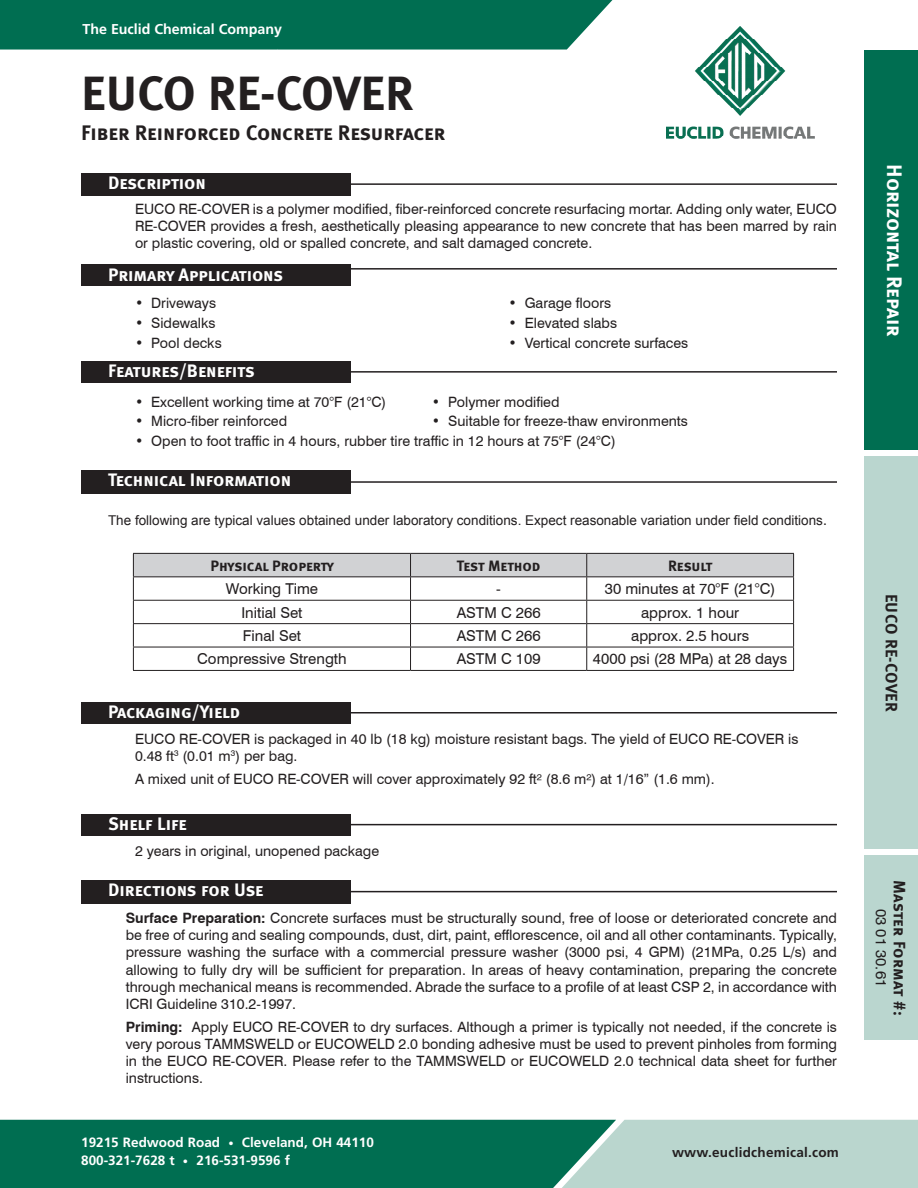
<style>
.page{position:relative;width:918px;height:1188px;background:#fff}
.page>*{position:absolute;margin:0;border:0;box-sizing:border-box;transform-origin:0 0}
.Heading_1{font:48px "Meta Bold Caps";color:#231f20}
.Heading_2{font:21px "Meta Bold Caps";color:#231f20}
.Heading_1-2{font:21px "Meta Bold Caps";letter-spacing:-.005em;color:#fff}
.SubHeading{font:18px "Meta Bold Caps";color:#fff}
.Side_Bar_Heading{font:16.5px "Meta Bold Caps";letter-spacing:.01em;color:#231f20}
.SideBar_Subhead{font:15px "Swiss 721 BT";color:#231f20}
.SideBar_Subhead-2{font:15px "Meta Bold Caps";letter-spacing:-.01em;color:#231f20}
.Side_Bar_Heading-2{font:15px "Swiss 721 BT";color:#231f20}
.Body_Copy{font:14.25px/17.2px "Swiss 721 BT";color:#231f20;text-align:justify}
.Bullet_Copy{font:14.25px "Swiss 721 BT";color:#231f20}
.t1{font:700 14.25px "Frutiger LT Std";color:#fff}
.Body_Copy-2{font:13.5px "Arial";color:#231f20}
.t2{font:700 13.5px "Frutiger LT Std";color:#fff}
.t3{font:700 13.5px "Frutiger LT Std";letter-spacing:.02em;color:#231f20}
.s1{font-style:italic}
.s2{font-family:"Swiss 721 BT";font-size:14.25px}
.s3{font-weight:700}
.s4{font-size:10.5px}
</style>
<div class="page">
<div style="left:864px;top:855px;width:54px;height:185px;background:#bad6cf"></div>
<div style="left:864px;top:457px;width:54px;height:392px;background:#bad6cf"></div>
<div style="left:864px;top:51px;width:54px;height:399px;background:#006e51"></div>
<img style="left:666px;top:26px;width:148px;height:113px">
<div style="left:0;top:0;width:612px;height:50px;background:#006e51"></div>
<svg style="left:0;top:1120px;width:918px;height:68px;background:#43947e"></svg>
<div style="left:81px;top:173px;width:270px;height:22px;background:#231f20"></div>
<hr style="left:340px;top:183px;width:497px;height:2px;background:#231f20">
<hr style="left:340px;top:268px;width:497px;height:2px;background:#231f20">
<div style="left:81px;top:264px;width:270px;height:22px;background:#231f20"></div>
<div style="left:81px;top:361px;width:270px;height:22px;background:#231f20"></div>
<hr style="left:340px;top:371px;width:497px;height:2px;background:#231f20">
<div style="left:81px;top:470px;width:270px;height:24px;background:#231f20"></div>
<hr style="left:340px;top:481px;width:497px;height:2px;background:#231f20">
<div style="left:81px;top:702px;width:270px;height:22px;background:#231f20"></div>
<hr style="left:340px;top:712px;width:497px;height:2px;background:#231f20">
<div style="left:81px;top:814px;width:270px;height:21px;background:#231f20"></div>
<hr style="left:340px;top:824px;width:497px;height:1px;background:#231f20">
<hr style="left:133px;top:670px;width:278px;height:1px;background:#231f20">
<hr style="left:411px;top:670px;width:176px;height:1px;background:#231f20">
<svg style="left:133px;top:553px;width:661px;height:117px"></svg>
<hr style="left:587px;top:647px;width:207px;height:1px;background:#231f20">
<hr style="left:587px;top:670px;width:207px;height:1px;background:#231f20">
<div style="left:81px;top:880px;width:270px;height:23px;background:#231f20"></div>
<hr style="left:340px;top:891px;width:497px;height:1px;background:#231f20">
<p class="t1" style="left:82px;top:21px;width:201px">The Euclid Chemical Company</p>
<p class="Heading_1" style="left:81px;top:65px;width:334px">EUCO RE-COVER</p>
<p class="Heading_2" style="left:81px;top:120px;width:366px">Fiber Reinforced Concrete Resurfacer</p>
<p class="SubHeading" style="left:108px;top:173px;width:99px">Description</p>
<p class="Body_Copy" style="left:135px;top:200px;width:704px">EUCO RE-COVER is a polymer modified, fiber-reinforced concrete resurfacing mortar. Adding only water, EUCO RE-COVER provides a fresh, aesthetically pleasing appearance to new concrete that has been marred by rain or plastic covering, old or spalled concrete, and salt damaged concrete.</p>
<p class="SubHeading" style="left:108px;top:264px;width:177px">Primary Applications</p>
<p class="Bullet_Copy" style="left:135px;top:294px;width:83px">• Driveways</p>
<p class="Bullet_Copy" style="left:135px;top:314px;width:82px">• Sidewalks</p>
<p class="Bullet_Copy" style="left:135px;top:334px;width:88px">• Pool decks</p>
<p class="Bullet_Copy" style="left:509px;top:294px;width:104px">• Garage floors</p>
<p class="Bullet_Copy" style="left:509px;top:314px;width:110px">• Elevated slabs</p>
<p class="Bullet_Copy" style="left:509px;top:334px;width:181px">• Vertical concrete surfaces</p>
<p class="SubHeading" style="left:108px;top:360px;width:148px">Features/Benefits</p>
<p class="Bullet_Copy" style="left:135px;top:393px;width:253px">• Excellent working time at 70°F (21°C)</p>
<p class="Bullet_Copy" style="left:432px;top:393px;width:129px">• Polymer modified</p>
<p class="Bullet_Copy" style="left:135px;top:413px;width:154px">• Micro-fiber reinforced</p>
<p class="Bullet_Copy" style="left:432px;top:413px;width:258px">• Suitable for freeze-thaw environments</p>
<p class="Bullet_Copy" style="left:135px;top:433px;width:482px">• Open to foot traffic in 4 hours, rubber tire traffic in 12 hours at 75<span class="s1">°</span>F (24<span class="s1">°</span>C)</p>
<p class="SubHeading" style="left:108px;top:470px;width:185px">Technical Information</p>
<p class="Body_Copy-2" style="left:108px;top:511px;width:721px">The following are typical values obtained under laboratory conditions. Expect reasonable variation under field conditions<span class="s2">.</span></p>
<p class="SideBar_Subhead-2" style="left:210px;top:557px;width:125px">Physical Property</p>
<p class="SideBar_Subhead-2" style="left:457px;top:557px;width:85px">Test Method</p>
<p class="SideBar_Subhead-2" style="left:668px;top:557px;width:46px">Result</p>
<p class="SideBar_Subhead" style="left:226px;top:580px;width:94px">Working Time</p>
<p class="SideBar_Subhead" style="left:496px;top:580px;width:6px">-</p>
<p class="SideBar_Subhead" style="left:605px;top:580px;width:172px">30 minutes at 70°F (21°C)</p>
<p class="SideBar_Subhead" style="left:241px;top:603px;width:63px">Initial Set</p>
<p class="SideBar_Subhead" style="left:457px;top:603px;width:85px">ASTM C 266</p>
<p class="SideBar_Subhead" style="left:641px;top:603px;width:100px">approx. 1 hour</p>
<p class="SideBar_Subhead" style="left:243px;top:627px;width:60px">Final Set</p>
<p class="SideBar_Subhead" style="left:457px;top:627px;width:85px">ASTM C 266</p>
<p class="SideBar_Subhead" style="left:631px;top:627px;width:119px">approx. 2.5 hours</p>
<p class="SideBar_Subhead" style="left:197px;top:650px;width:151px">Compressive Strength</p>
<p class="SideBar_Subhead" style="left:457px;top:650px;width:85px">ASTM C 109</p>
<p class="SideBar_Subhead" style="left:593px;top:650px;width:196px">4000 psi (28 MPa) at 28 days</p>
<p class="SubHeading" style="left:108px;top:701px;width:134px">Packaging/Yield</p>
<p class="Body_Copy" style="left:135px;top:730px;width:665px">EUCO RE-COVER is packaged in 40 lb (18 kg) moisture resistant bags. The yield of EUCO RE-COVER is<br>0.48 ft<sup>3</sup> (0.01 m<sup>3</sup>) per bag.</p>
<p class="Body_Copy" style="left:135px;top:770px;width:581px">A mixed unit of EUCO RE-COVER will cover approximately 92 ft² (8.6 m²) at 1/16” (1.6 mm).</p>
<p class="SubHeading" style="left:108px;top:813px;width:80px">Shelf Life</p>
<p class="Body_Copy" style="left:135px;top:842px;width:246px">2 years in original, unopened package</p>
<p class="SubHeading" style="left:108px;top:879px;width:157px">Directions for Use</p>
<p class="Body_Copy" style="left:126px;top:909px;width:713px"><span class="s3">Surface Preparation:</span> Concrete surfaces must be structurally sound, free of loose or deteriorated concrete and be free of curing and sealing compounds, dust, dirt, paint, efflorescence, oil and all other contaminants. Typically, pressure washing the surface with a commercial pressure washer (3000 psi, 4 GPM) (21MPa, 0.25 L/s) and allowing to fully dry will be sufficient for preparation. In areas of heavy contamination, preparing the concrete through mechanical means is recommended. Abrade the surface to a profile of at least CSP 2, in accordance with ICRI Guideline 310.2-1997.</p>
<p class="Body_Copy" style="left:126px;top:1018px;width:713px"><span class="s3">Priming:</span> Apply EUCO RE-COVER to dry surfaces. Although a primer is typically not needed, if the concrete is very porous TAMMSWELD or EUCOWELD 2.0 bonding adhesive must be used to prevent pinholes from forming in the EUCO RE-COVER. Please refer to the TAMMSWELD or EUCOWELD 2.0 technical data sheet for further instructions.</p>
<p class="t2" style="left:81px;top:1134px;width:294px">19215 Redwood Road <span class="s4">•</span> Cleveland, OH 44110</p>
<p class="t2" style="left:81px;top:1152px;width:210px">800-321-7628 t <span class="s4">•</span> 216-531-9596 f</p>
<p class="t3" style="left:672px;top:1144px;width:168px">www.euclidchemical.com</p>
<p class="Heading_1-2" style="left:907px;top:164px;width:174px;rotate:90deg">Horizontal Repair</p>
<p class="Side_Bar_Heading" style="left:901px;top:594px;width:120px;rotate:90deg">EUCO RE-COVER</p>
<p class="Side_Bar_Heading" style="left:909px;top:880px;width:137px;rotate:90deg">Master Format #:</p>
<p class="Side_Bar_Heading-2" style="left:890px;top:909px;width:80px;rotate:90deg">03 01 30.61</p>
</div>
